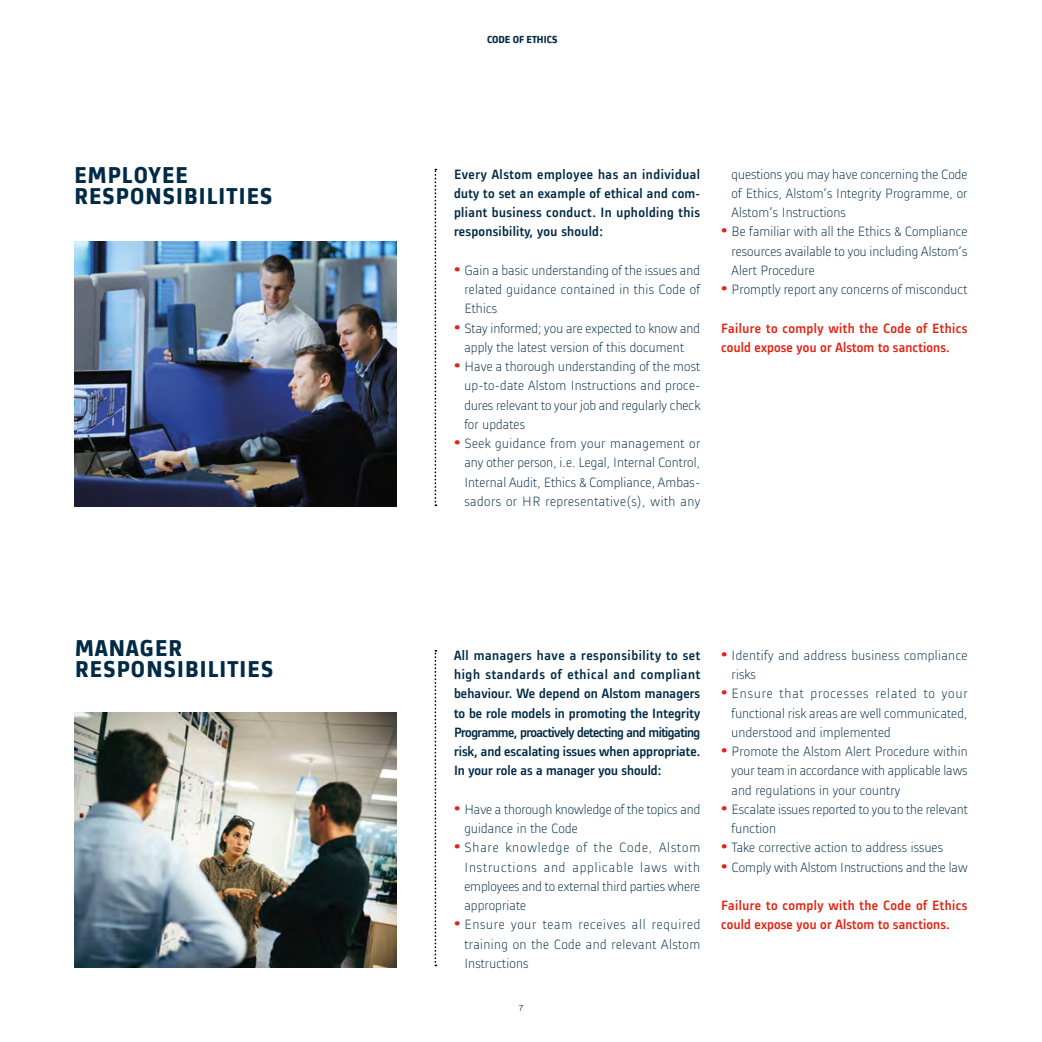
<style>
.page{position:relative;width:1042px;height:1042px;background:#fff}
.page>*{position:absolute;margin:0;border:0;box-sizing:border-box;transform-origin:0 0}
.t1{font:700 23.62px "Alstom";letter-spacing:.05em;color:#002a45}
.t2{font:300 14px/19.2px "Alstom";letter-spacing:.01em;color:#002a45;text-align:justify}
.t3{font:500 14px/19.2px "Alstom";letter-spacing:.005em;color:#002a45;text-align:justify}
.t4{font:500 14px/19.2px "Alstom";letter-spacing:.01em;color:#e42313}
.t5{font:300 14px/19.2px "Alstom";letter-spacing:.03em;color:#002a45}
.t6{font:700 10.5px "Alstom";color:#002a45}
.t7{font:300 10.5px "Alstom";color:#000}
.s1{font-weight:900;font-size:22.75px;color:#e42313}
</style>
<div class="page">
<img style="left:74px;top:242px;width:323px;height:264px">
<img style="left:74px;top:713px;width:323px;height:254px">
<svg style="left:434px;top:169px;width:2px;height:337px"></svg>
<svg style="left:434px;top:650px;width:2px;height:316px"></svg>
<p class="t1" style="left:74px;top:158px;width:115px">EMPLOYEE</p>
<p class="t1" style="left:74px;top:179px;width:199px">RESPONSIBILITIES</p>
<p class="t1" style="left:75px;top:632px;width:108px">MANAGER</p>
<p class="t1" style="left:75px;top:653px;width:199px">RESPONSIBILITIES</p>
<p class="t6" style="left:487px;top:32px;width:72px">CODE OF ETHICS</p>
<p class="t3" style="left:454px;top:163px;width:248px">Every Alstom employee has an individual duty to set an example of ethical and com&shy;pliant business conduct. In upholding this responsibility, you should:</p>
<p class="t2" style="left:464px;top:259px;width:237px;text-indent:-10px"><span class="s1">•</span> Gain a basic understanding of the issues and related guidance contained in this Code of Ethics</p>
<p class="t2" style="left:454px;top:317px;width:248px;text-align:center"><span class="s1">•</span> Stay informed; you are expected to know and apply the latest version of this document</p>
<p class="t2" style="left:464px;top:356px;width:237px;text-indent:-10px"><span class="s1">•</span> Have a thorough understanding of the most up-to-date Alstom Instructions and proce&shy;dures relevant to your job and regularly check for updates</p>
<p class="t2" style="left:464px;top:433px;width:238px;text-indent:-10px"><span class="s1">•</span> Seek guidance from your management or any other person, i.e. Legal, Internal Control, Internal Audit, Ethics &amp; Compliance, Ambas&shy;sadors or HR representative(s), with any</p>
<p class="t2" style="left:731px;top:163px;width:237px">questions you may have concerning the Code of Ethics, Alstom’s Integrity Programme, or Alstom’s Instructions</p>
<p class="t2" style="left:731px;top:221px;width:237px;text-indent:-10px"><span class="s1">•</span> Be familiar with all the Ethics &amp; Compliance resources available to you including Alstom’s Alert Procedure</p>
<p class="t2" style="left:721px;top:279px;width:248px"><span class="s1">•</span> Promptly report any concerns of misconduct</p>
<p class="t4" style="left:721px;top:317px;width:248px">Failure to comply with the Code of Ethics could expose you or Alstom to sanctions.</p>
<p class="t3" style="left:454px;top:644px;width:248px">All managers have a responsibility to set high standards of ethical and compliant behaviour. We depend on Alstom managers to be role models in promoting the Integrity Programme, proactively detecting and mitigating risk, and escalating issues when appropriate.<br>In your role as a manager you should:</p>
<p class="t2" style="left:464px;top:798px;width:237px;text-indent:-10px"><span class="s1">•</span> Have a thorough knowledge of the topics and guidance in the Code</p>
<p class="t2" style="left:464px;top:837px;width:237px;text-indent:-10px"><span class="s1">•</span> Share knowledge of the Code, Alstom Instructions and applicable laws with employees and to external third parties where appropriate</p>
<p class="t2" style="left:464px;top:914px;width:238px;text-indent:-10px"><span class="s1">•</span> Ensure your team receives all required training on the Code and relevant Alstom Instructions</p>
<p class="t7" style="left:518px;top:1000px;width:7px">7</p>
<p class="t5" style="left:731px;top:644px;width:237px;text-indent:-10px"><span class="s1">•</span> Identify and address business compliance risks</p>
<p class="t2" style="left:731px;top:683px;width:238px;text-indent:-10px"><span class="s1">•</span> Ensure that processes related to your functional risk areas are well communicated, understood and implemented</p>
<p class="t2" style="left:731px;top:741px;width:237px;text-indent:-10px"><span class="s1">•</span> Promote the Alstom Alert Procedure within your team in accordance with applicable laws and regulations in your country</p>
<p class="t2" style="left:731px;top:798px;width:238px;text-indent:-10px"><span class="s1">•</span> Escalate issues reported to you to the relevant function</p>
<p class="t2" style="left:721px;top:837px;width:223px"><span class="s1">•</span> Take corrective action to address issues</p>
<p class="t2" style="left:721px;top:856px;width:248px"><span class="s1">•</span> Comply with Alstom Instructions and the law</p>
<p class="t4" style="left:721px;top:895px;width:248px">Failure to comply with the Code of Ethics could expose you or Alstom to sanctions.</p>
</div>
